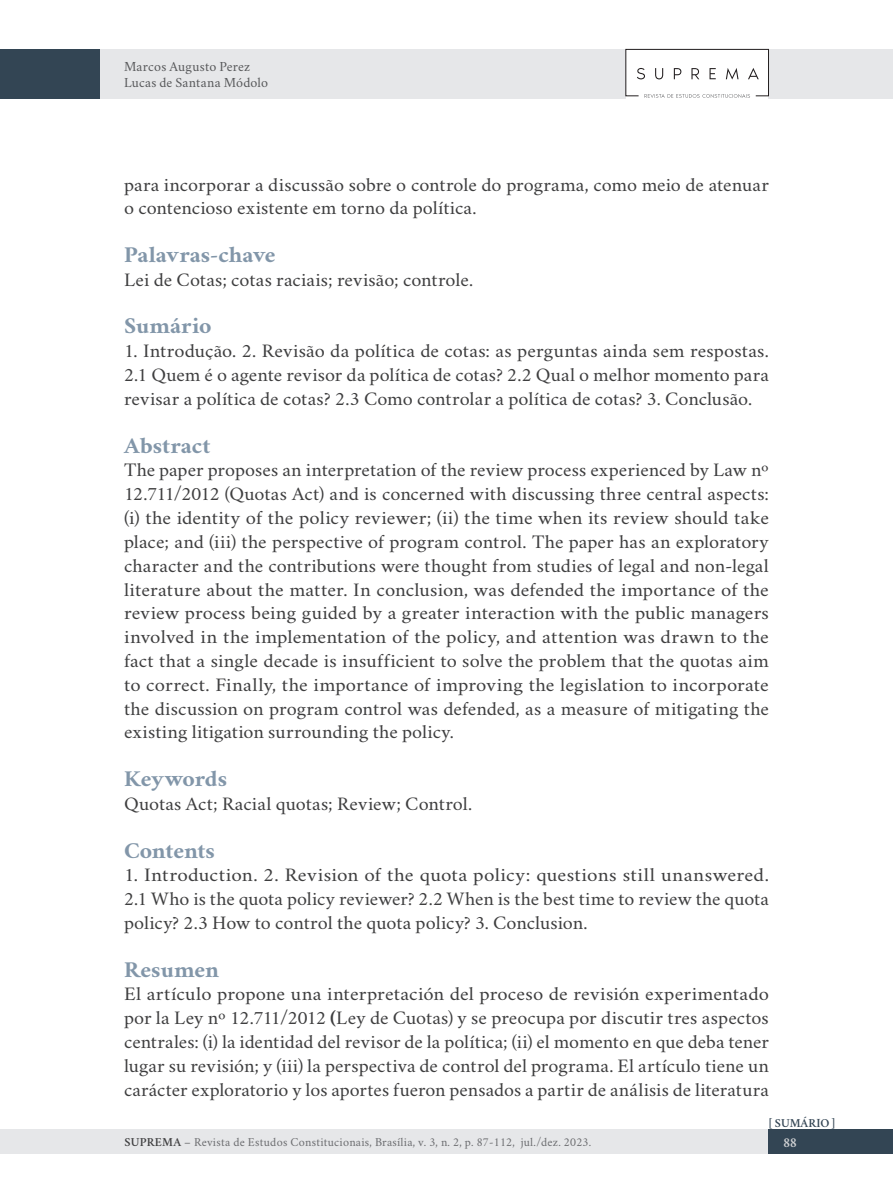
<style>
.page{position:relative;width:893px;height:1191px;background:#fff}
.page>*{position:absolute;margin:0;border:0;box-sizing:border-box;transform-origin:0 0}
.Tt_indexacao{font:700 22.75px "Crimson";color:#8296a9;scale:1.05 1}
.TEXTO_CORRIDO_SEM_TAB{font:19.25px/23.8px "Crimson";color:#3e3e3f;scale:1.05 1}
.TEXTO_CORRIDO_SEM_TAB-2{font:19.25px/23.8px "Crimson";color:#3e3e3f;text-align:justify;scale:1.07 1}
.TEXTO_CORRIDO_SEM_TAB-3{font:19.25px/23.8px "Crimson";color:#3e3e3f;text-align:justify;scale:1.06 1}
.TEXTO_CORRIDO_SEM_TAB-4{font:19.25px/23.8px "Crimson";color:#3e3e3f;text-align:justify;scale:1.1 1}
.t1{font:14px/15.8px "Crimson";letter-spacing:.015em;color:#57585a}
.t2{font:600 14px "Crimson";color:#d1d2d4}
.t3{font:12.25px "Crimson";letter-spacing:.02em;color:#6c6d70}
.t4{font:600 12.25px "Crimson";color:#334554}
.s1{font-weight:700}
.s2{font-weight:600;color:#3e3e3f}
</style>
<div class="page">
<div style="left:0;top:1129px;width:790px;height:25px;background:#e6e7e9"></div>
<div style="left:0;top:49px;width:892px;height:50px;background:#e6e7e9"></div>
<div style="left:768px;top:1129px;width:124px;height:25px;background:#334554"></div>
<div style="left:0;top:49px;width:99px;height:50px;background:#334554"></div>
<div style="left:626px;top:50px;width:142px;height:49px;background:#fff"></div>
<svg style="left:625px;top:48px;width:144px;height:50px"></svg>
<p class="t1" style="left:124px;top:57px;width:146px">Marcos Augusto Perez<br>Lucas de Santana Módolo</p>
<p class="TEXTO_CORRIDO_SEM_TAB" style="left:124px;top:170px;width:616px">para incorporar a discussão sobre o controle do programa, como meio de atenuar o contencioso existente em torno da política.</p>
<p class="Tt_indexacao" style="left:124px;top:237px;width:146px">Palavras-chave</p>
<p class="TEXTO_CORRIDO_SEM_TAB" style="left:124px;top:265px;width:334px">Lei de Cotas; cotas raciais; revisão; controle.</p>
<p class="Tt_indexacao" style="left:124px;top:309px;width:85px">Sumário</p>
<p class="TEXTO_CORRIDO_SEM_TAB-3" style="left:124px;top:337px;width:610px">1. Introdução. 2. Revisão da política de cotas: as perguntas ainda sem respostas.<br>2.1 Quem é o agente revisor da política de cotas? 2.2 Qual o melhor momento para revisar a política de cotas? 2.3 Como controlar a política de cotas? 3. Conclusão.</p>
<p class="Tt_indexacao" style="left:124px;top:428px;width:84px">Abstract</p>
<p class="TEXTO_CORRIDO_SEM_TAB" style="left:124px;top:456px;width:616px;text-align:justify">The paper proposes an interpretation of the review process experienced by Law nº 12.711/2012 (Quotas Act) and is concerned with discussing three central aspects: (i) the identity of the policy reviewer; (ii) the time when its review should take place; and (iii) the perspective of program control. The paper has an exploratory character and the contributions were thought from studies of legal and non-legal literature about the matter. In conclusion, was defended the importance of the review process being guided by a greater interaction with the public managers involved in the implementation of the policy, and attention was drawn to the fact that a single decade is insufficient to solve the problem that the quotas aim to correct. Finally, the importance of improving the legislation to incorporate the discussion on program control was defended, as a measure of mitigating the existing litigation surrounding the policy.</p>
<p class="Tt_indexacao" style="left:124px;top:761px;width:100px">Keywords</p>
<p class="TEXTO_CORRIDO_SEM_TAB" style="left:124px;top:789px;width:333px">Quotas Act; Racial quotas; Review; Control.</p>
<p class="Tt_indexacao" style="left:124px;top:833px;width:88px">Contents</p>
<p class="TEXTO_CORRIDO_SEM_TAB-4" style="left:124px;top:860px;width:588px">1. Introduction. 2. Revision of the quota policy: questions still unanswered.<br>2.1 Who is the quota policy reviewer? 2.2 When is the best time to review the quota policy? 2.3 How to control the quota policy? 3. Conclusion.</p>
<p class="Tt_indexacao" style="left:124px;top:952px;width:92px">Resumen</p>
<p class="TEXTO_CORRIDO_SEM_TAB-2" style="left:124px;top:980px;width:604px">El artículo propone una interpretación del proceso de revisión experimentado por la Ley nº 12.711/2012 <span class="s1">(</span>Ley de Cuotas) y se preocupa por discutir tres aspectos centrales: (i) la identidad del revisor de la política; (ii) el momento en que deba tener lugar su revisión; y (iii) la perspectiva de control del programa. El artículo tiene un carácter exploratorio y los aportes fueron pensados a partir de análisis de literatura</p>
<p class="t4" style="left:769px;top:1114px;width:68px">[ SUMÁRIO ]</p>
<p class="t3" style="left:125px;top:1132px;width:468px"><span class="s2">SUPREMA</span> – Revista de Estudos Constitucionais, Brasília, v. 3, n. 2, p. 87-112, jul./dez. 2023.</p>
<p class="t2" style="left:783px;top:1132px;width:15px">88</p>
</div>
